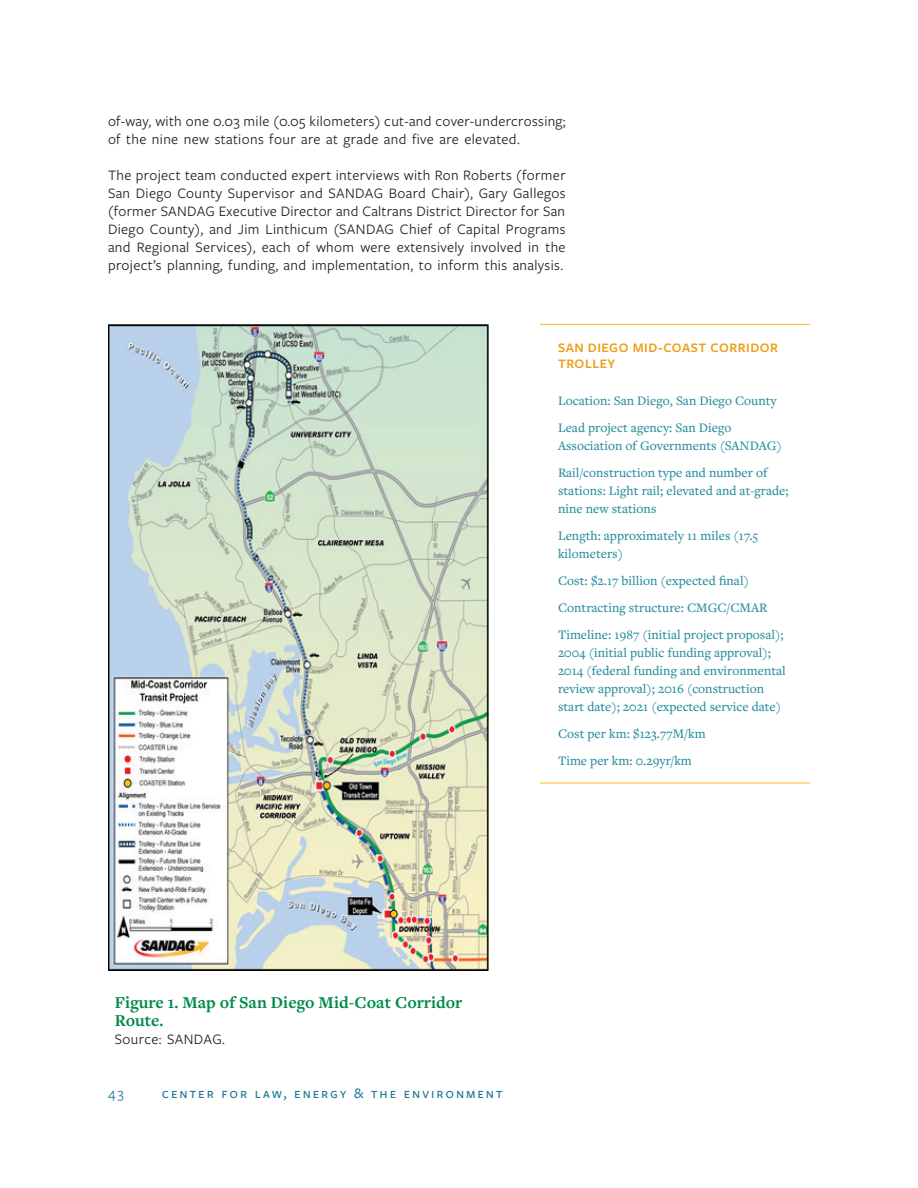
<style>
.page{position:relative;width:918px;height:1188px;background:#fff}
.page>*{position:absolute;margin:0;border:0;box-sizing:border-box;transform-origin:0 0}
.Figure_Header_Color{font:700 17.25px/18px "Freight Text Pro";color:#008b4c}
.Body{font:15px/18px "Freight Sans Pro";letter-spacing:.025em;color:#231f20}
.t1{font:500 15px "Freight Sans Pro";letter-spacing:.125em;color:#1e7996}
.t2{font:15px "Freight Sans Pro";color:#1e7996}
.Sidebar_Body{font:500 13.5px/18px "Freight Text Pro";color:#2a8f9e}
.Table_Header_Sans_Ca{font:600 13.5px/16.5px "Freight Sans Pro";letter-spacing:.04em;color:#ee9e18}
.s1{font-weight:500}
</style>
<div class="page">
<img style="left:108px;top:324px;width:380px;height:646px">
<hr style="left:540px;top:324px;width:270px;height:1px;background:#fcb814">
<hr style="left:540px;top:783px;width:270px;height:1px;background:#fcb814">
<p class="Body" style="left:108px;top:112px;width:459px">of-way, with one 0.03 mile (0.05 kilometers) cut-and cover-undercrossing; of the nine new stations four are at grade and five are elevated.</p>
<p class="Body" style="left:108px;top:166px;width:459px;text-align:justify">The project team conducted expert interviews with Ron Roberts (former San Diego County Supervisor and SANDAG Board Chair), Gary Gallegos (former SANDAG Executive Director and Caltrans District Director for San Diego County), and Jim Linthicum (SANDAG Chief of Capital Programs and Regional Services), each of whom were extensively involved in the project’s planning, funding, and implementation, to inform this analysis.</p>
<p class="Table_Header_Sans_Ca" style="left:558px;top:339px;width:222px">SAN DIEGO MID-COAST CORRIDOR<br>TROLLEY</p>
<p class="Sidebar_Body" style="left:558px;top:391px;width:220px">Location: San Diego, San Diego County</p>
<p class="Sidebar_Body" style="left:558px;top:418px;width:225px">Lead project agency: San Diego<br>Association of Governments (SANDAG)</p>
<p class="Sidebar_Body" style="left:558px;top:463px;width:232px">Rail/construction type and number of stations: Light rail; elevated and at-grade; nine new stations</p>
<p class="Sidebar_Body" style="left:558px;top:526px;width:202px">Length: approximately 11 miles (17.5 kilometers)</p>
<p class="Sidebar_Body" style="left:558px;top:571px;width:193px">Cost: $2.17 billion (expected final)</p>
<p class="Sidebar_Body" style="left:558px;top:598px;width:211px">Contracting structure: CMGC/CMAR</p>
<p class="Sidebar_Body" style="left:558px;top:625px;width:230px">Timeline: 1987 (initial project proposal); 2004 (initial public funding approval); 2014 (federal funding and environmental review approval); 2016 (construction start date); 2021 (expected service date)</p>
<p class="Sidebar_Body" style="left:558px;top:724px;width:149px">Cost per km: $123.77M/km</p>
<p class="Sidebar_Body" style="left:558px;top:751px;width:135px">Time per km: 0.29yr/km</p>
<p class="Figure_Header_Color" style="left:115px;top:993px;width:349px">Figure 1. Map of San Diego Mid-Coat Corridor<br>Route.</p>
<p class="Body" style="left:115px;top:1030px;width:112px">Source: SANDAG.</p>
<p class="t2" style="left:108px;top:1083px;width:41px">43 <span class="s1">C</span></p>
<p class="t1" style="left:171px;top:1083px;width:331px">ent er For Law, Energy &amp; the Environment</p>
</div>
